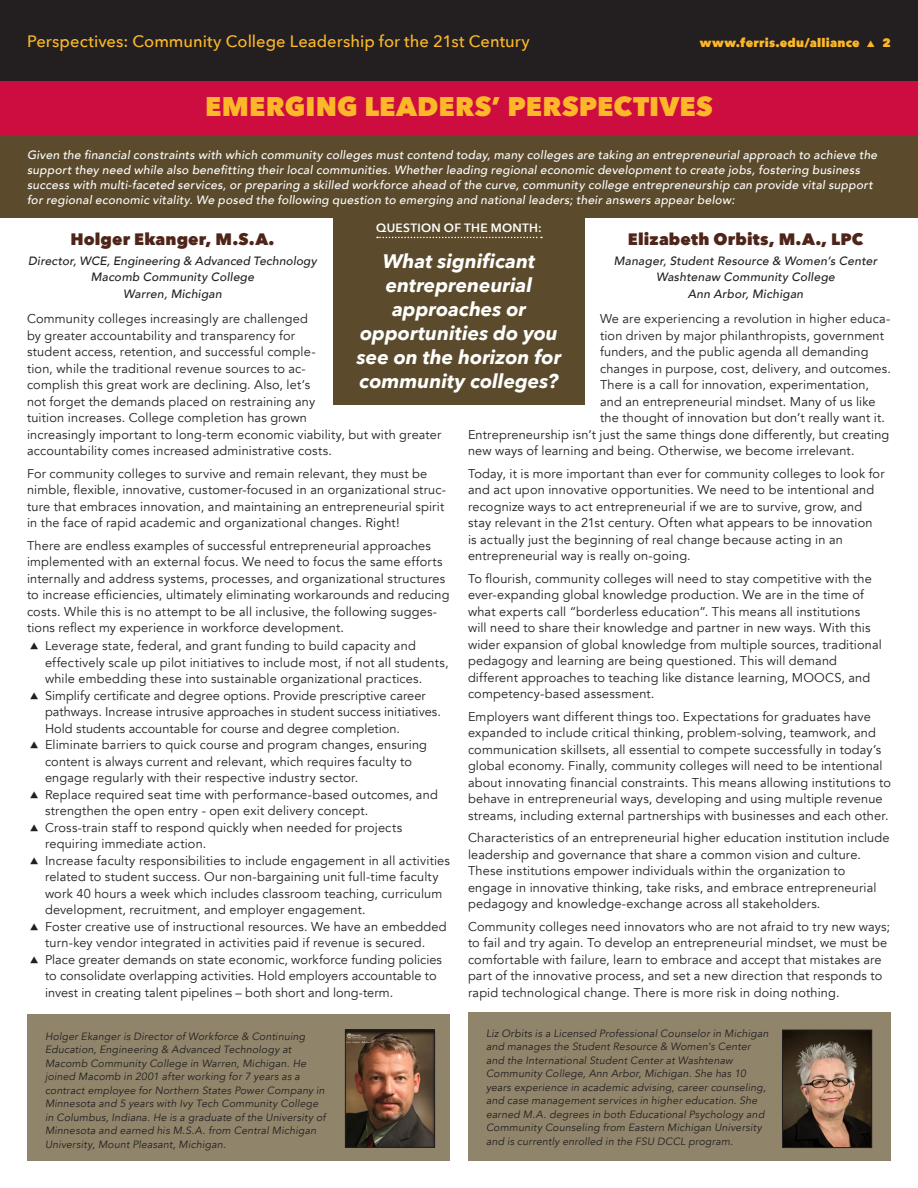
<style>
.page{position:relative;width:918px;height:1188px;background:#fff}
.page>*{position:absolute;margin:0;border:0;box-sizing:border-box;transform-origin:0 0}
.Head_2_-_yellow{font:800 27px "Avenir Next";letter-spacing:.005em;color:#fcb828}
.Q_text-white{font:italic 700 19.5px/24px "Avenir Next";color:#fff;text-align:center}
.t1{font:500 16.5px "Avenir Next";letter-spacing:.005em;color:#fcb828}
.byline{font:800 16.5px "Avenir Next";letter-spacing:.01em;color:#4f2519}
.Bodytext{font:12.75px/16.5px "Avenir";letter-spacing:.015em;color:#231f20}
.introtext-white{font:italic 500 12px/15px "Avenir";letter-spacing:.02em;color:#fff}
.byline-officialtitle{font:italic 500 12px/16.5px "Avenir";letter-spacing:.02em;color:#231f20;text-align:center}
.folio{font:800 12px "Avenir Next";letter-spacing:.02em;color:#fcb828}
.Q_of_the_month{font:600 12px "Avenir Next";letter-spacing:.02em;color:#fff}
.bio{font:italic 10.5px/13.5px "Avenir";letter-spacing:.02em;color:#231f20}
</style>
<div class="page">
<div style="left:0;top:81px;width:918px;height:54px;background:#cd0d40"></div>
<div style="left:27px;top:1014px;width:423px;height:147px;background:#90846b"></div>
<div style="left:468px;top:1012px;width:423px;height:149px;background:#90846b"></div>
<div style="left:0;top:0;width:918px;height:81px;background:#231f20"></div>
<img style="left:347px;top:1031px;width:86px;height:115px">
<div style="left:345px;top:1029px;width:90px;height:119px;border:1px solid #231f20"></div>
<img style="left:784px;top:1032px;width:86px;height:114px">
<div style="left:782px;top:1030px;width:90px;height:118px;border:1px solid #231f20"></div>
<div style="left:0;top:135px;width:918px;height:82px;background:#5b4b2c"></div>
<div style="left:333px;top:211px;width:252px;height:194px;background:#5b4b2c"></div>
<svg style="left:377px;top:237px;width:165px;height:1px"></svg>
<p class="t1" style="left:27px;top:27px;width:504px">Perspectives: Community College Leadership for the 21st Century</p>
<p class="folio" style="left:700px;top:36px;width:193px">www.ferris.edu/alliance ▲ 2</p>
<p class="Head_2_-_yellow" style="left:205px;top:89px;width:509px">EMERGING LEADERS’ PERSPECTIVES</p>
<p class="introtext-white" style="left:27px;top:147px;width:852px">Given the financial constraints with which community colleges must contend today, many colleges are taking an entrepreneurial approach to achieve the support they need while also benefitting their local communities. Whether leading regional economic development to create jobs, fostering business success with multi-faceted services, or preparing a skilled workforce ahead of the curve, community college entrepreneurship can provide vital support for regional economic vitality. We posed the following question to emerging and national leaders; their answers appear below:</p>
<p class="Q_of_the_month" style="left:376px;top:218px;width:167px">QUESTION OF THE MONTH:</p>
<p class="Q_text-white" style="left:357px;top:249px;width:206px">What significant entrepreneurial approaches or opportunities do you see on the horizon for community colleges?</p>
<p class="byline" style="left:628px;top:229px;width:237px">Elizabeth Orbits, M.A., LPC</p>
<p class="byline-officialtitle" style="left:614px;top:252px;width:265px">Manager, Student Resource &amp; Women’s Center<br>Washtenaw Community College<br>Ann Arbor, Michigan</p>
<p class="Bodytext" style="left:600px;top:311px;width:292px">We are experiencing a revolution in higher educa-</p>
<p class="Bodytext" style="left:600px;top:327px;width:286px">tion driven by major philanthropists, government</p>
<p class="Bodytext" style="left:600px;top:344px;width:270px">funders, and the public agenda all demanding</p>
<p class="Bodytext" style="left:600px;top:360px;width:292px">changes in purpose, cost, delivery, and outcomes.</p>
<p class="Bodytext" style="left:600px;top:377px;width:271px">There is a call for innovation, experimentation,</p>
<p class="Bodytext" style="left:600px;top:393px;width:277px">and an entrepreneurial mindset. Many of us like</p>
<p class="Bodytext" style="left:600px;top:410px;width:287px">the thought of innovation but don’t really want it.</p>
<p class="Bodytext" style="left:468px;top:426px;width:423px">Entrepreneurship isn’t just the same things done differently, but creating</p>
<p class="Bodytext" style="left:468px;top:443px;width:388px">new ways of learning and being. Otherwise, we become irrelevant.</p>
<p class="Bodytext" style="left:468px;top:465px;width:418px">Today, it is more important than ever for community colleges to look for and act upon innovative opportunities. We need to be intentional and recognize ways to act entrepreneurial if we are to survive, grow, and stay relevant in the 21st century. Often what appears to be innovation<br>is actually just the beginning of real change because acting in an entrepreneurial way is really on-going.</p>
<p class="Bodytext" style="left:468px;top:570px;width:415px">To flourish, community colleges will need to stay competitive with the ever-expanding global knowledge production. We are in the time of what experts call “borderless education”. This means all institutions will need to share their knowledge and partner in new ways. With this wider expansion of global knowledge from multiple sources, traditional pedagogy and learning are being questioned. This will demand different approaches to teaching like distance learning, MOOCS, and competency-based assessment.</p>
<p class="Bodytext" style="left:468px;top:708px;width:425px">Employers want different things too. Expectations for graduates have expanded to include critical thinking, problem-solving, teamwork, and communication skillsets, all essential to compete successfully in today’s global economy. Finally, community colleges will need to be intentional about innovating financial constraints. This means allowing institutions to behave in entrepreneurial ways, developing and using multiple revenue streams, including external partnerships with businesses and each other.</p>
<p class="Bodytext" style="left:468px;top:830px;width:423px">Characteristics of an entrepreneurial higher education institution include leadership and governance that share a common vision and culture.<br>These institutions empower individuals within the organization to engage in innovative thinking, take risks, and embrace entrepreneurial pedagogy and knowledge-exchange across all stakeholders.</p>
<p class="Bodytext" style="left:468px;top:918px;width:424px">Community colleges need innovators who are not afraid to try new ways; to fail and try again. To develop an entrepreneurial mindset, we must be comfortable with failure, learn to embrace and accept that mistakes are part of the innovative process, and set a new direction that responds to rapid technological change. There is more risk in doing nothing.</p>
<p class="byline" style="left:70px;top:229px;width:206px">Holger Ekanger, M.S.A.</p>
<p class="byline-officialtitle" style="left:28px;top:252px;width:290px">Director, WCE, Engineering &amp; Advanced Technology<br>Macomb Community College<br>Warren, Michigan</p>
<p class="Bodytext" style="left:27px;top:311px;width:416px">Community colleges increasingly are challenged<br>by greater accountability and transparency for<br>student access, retention, and successful comple-<br>tion, while the traditional revenue sources to ac-<br>complish this great work are declining. Also, let’s<br>not forget the demands placed on restraining any<br>tuition increases. College completion has grown<br>increasingly important to long-term economic viability, but with greater accountability comes increased administrative costs.</p>
<p class="Bodytext" style="left:27px;top:465px;width:421px">For community colleges to survive and remain relevant, they must be nimble, flexible, innovative, customer-focused in an organizational struc&shy;ture that embraces innovation, and maintaining an entrepreneurial spirit in the face of rapid academic and organizational changes. Right!</p>
<p class="Bodytext" style="left:27px;top:537px;width:424px">There are endless examples of successful entrepreneurial approaches implemented with an external focus. We need to focus the same efforts internally and address systems, processes, and organizational structures to increase efficiencies, ultimately eliminating workarounds and reducing costs. While this is no attempt to be all inclusive, the following sugges&shy;tions reflect my experience in workforce development.</p>
<p class="Bodytext" style="left:45px;top:638px;width:405px">Leverage state, federal, and grant funding to build capacity and effectively scale up pilot initiatives to include most, if not all students, while embedding these into sustainable organizational practices.</p>
<p class="Bodytext" style="left:45px;top:687px;width:397px">Simplify certificate and degree options. Provide prescriptive career pathways. Increase intrusive approaches in student success initiatives.<br>Hold students accountable for course and degree completion.</p>
<p class="Bodytext" style="left:45px;top:737px;width:384px">Eliminate barriers to quick course and program changes, ensuring content is always current and relevant, which requires faculty to engage regularly with their respective industry sector.</p>
<p class="Bodytext" style="left:45px;top:786px;width:394px">Replace required seat time with performance-based outcomes, and strengthen the open entry - open exit delivery concept.</p>
<p class="Bodytext" style="left:45px;top:819px;width:359px">Cross-train staff to respond quickly when needed for projects requiring immediate action.</p>
<p class="Bodytext" style="left:45px;top:852px;width:406px">Increase faculty responsibilities to include engagement in all activities related to student success. Our non-bargaining unit full-time faculty work 40 hours a week which includes classroom teaching, curriculum development, recruitment, and employer engagement.</p>
<p class="Bodytext" style="left:45px;top:918px;width:403px">Foster creative use of instructional resources. We have an embedded turn-key vendor integrated in activities paid if revenue is secured.</p>
<p class="Bodytext" style="left:45px;top:951px;width:399px">Place greater demands on state economic, workforce funding policies to consolidate overlapping activities. Hold employers accountable to invest in creating talent pipelines – both short and long-term.</p>
<p class="bio" style="left:45px;top:1030px;width:282px">Holger Ekanger is Director of Workforce &amp; Continuing Education, Engineering &amp; Advanced Technology at Macomb Community College in Warren, Michigan. He joined Macomb in 2001 after working for 7 years as a contract employee for Northern States Power Company in Minnesota and 5 years with Ivy Tech Community College in Columbus, Indiana. He is a graduate of the University of Minnesota and earned his M.S.A. from Central Michigan University, Mount Pleasant, Michigan.</p>
<p class="bio" style="left:486px;top:1026px;width:284px">Liz Orbits is a Licensed Professional Counselor in Michigan and manages the Student Resource &amp; Women’s Center and the International Student Center at Washtenaw Community College, Ann Arbor, Michigan. She has 10 years experience in academic advising, career counseling, and case management services in higher education. She earned M.A. degrees in both Educational Psychology and Community Counseling from Eastern Michigan University and is currently enrolled in the FSU DCCL program.</p>
</div>
